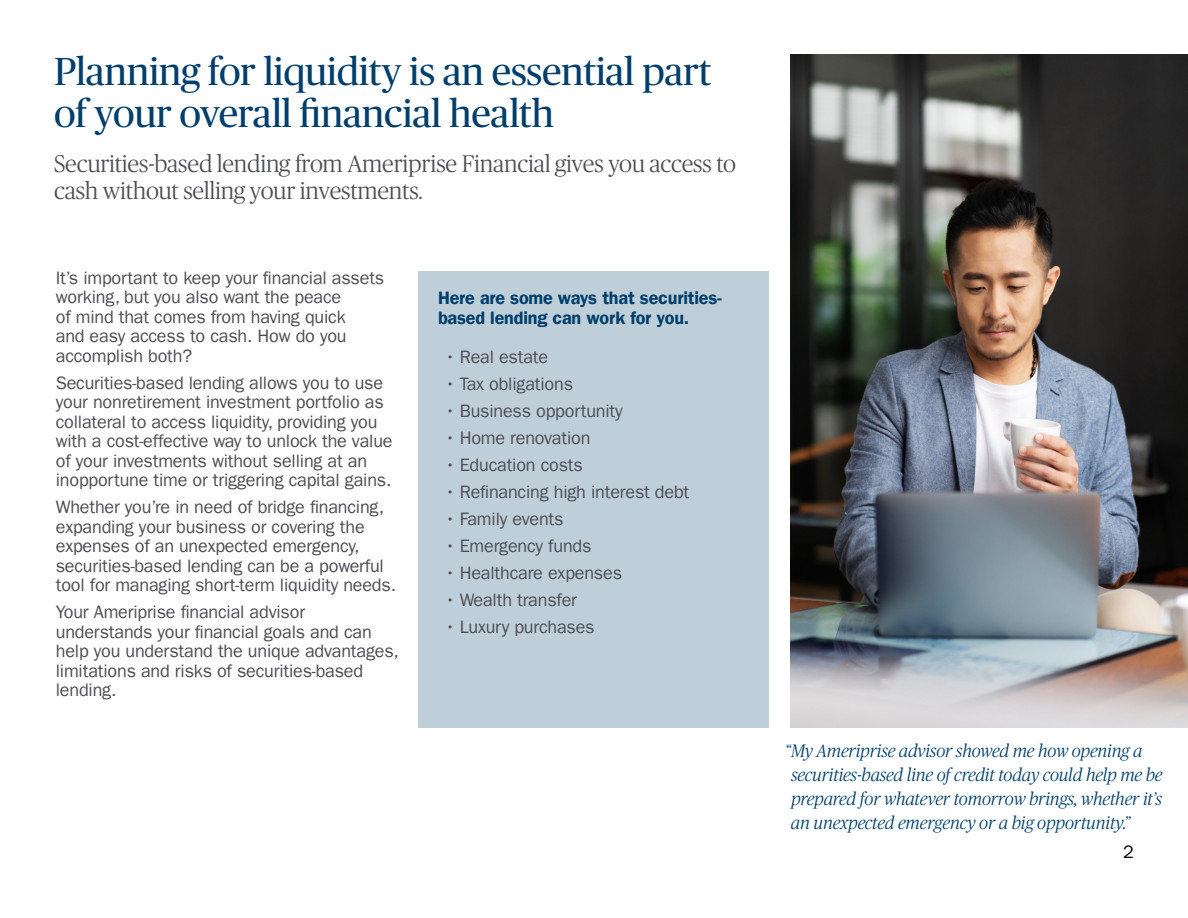
<style>
.page{position:relative;width:1188px;height:918px;background:#fff}
.page>*{position:absolute;margin:0;border:0;box-sizing:border-box;transform-origin:0 0}
.Internal_page_heading{font:39px/42px "Publico Headline Ofc";letter-spacing:-.01em;color:#003f6b}
.Internal_page_subtitle{font:24px/27px "Publico Headline Light Ofc";letter-spacing:-.01em;color:#4d4e53}
.Body_copy{font:18px/19.5px "ITC Frank Goth For AMPF";letter-spacing:-.01em;color:#4d4e53}
.Quote_Callout{font:italic 18px/24px "Publico Headline Light Ofc";letter-spacing:-.01em;color:#003f6b}
.Body_copy_subhead_level_1{font:700 18px/19.5px "ITC Frank Goth For AMPF Dm";letter-spacing:-.01em;color:#003f6b}
.t1{font:18px "ITC Frank Goth For AMPF";color:#000}
</style>
<div class="page">
<img style="left:791px;top:54px;width:397px;height:674px">
<div style="left:418px;top:272px;width:351px;height:456px;background:#bfcfda"></div>
<p class="Internal_page_heading" style="left:54px;top:49px;width:659px">Planning for liquidity is an essential part of your overall financial health</p>
<p class="Internal_page_subtitle" style="left:54px;top:149px;width:684px">Securities-based lending from Ameriprise Financial gives you access to cash without selling your investments.</p>
<p class="Body_copy" style="left:56px;top:268px;width:330px">It’s important to keep your financial assets working, but you also want the peace<br>of mind that comes from having quick<br>and easy access to cash. How do you accomplish both?</p>
<p class="Body_copy" style="left:56px;top:373px;width:338px">Securities-based lending allows you to use your nonretirement investment portfolio as collateral to access liquidity, providing you with a cost-effective way to unlock the value of your investments without selling at an inopportune time or triggering capital gains.</p>
<p class="Body_copy" style="left:56px;top:498px;width:342px">Whether you’re in need of bridge financing, expanding your business or covering the expenses of an unexpected emergency, securities-based lending can be a powerful tool for managing short-term liquidity needs.</p>
<p class="Body_copy" style="left:56px;top:603px;width:345px">Your Ameriprise financial advisor understands your financial goals and can help you understand the unique advantages, limitations and risks of securities-based lending.</p>
<p class="Body_copy_subhead_level_1" style="left:438px;top:288px;width:285px">Here are some ways that securities&shy;based lending can work for you.</p>
<p class="Body_copy" style="left:445px;top:347px;width:105px">• Real estate</p>
<p class="Body_copy" style="left:445px;top:374px;width:130px">• Tax obligations</p>
<p class="Body_copy" style="left:445px;top:401px;width:179px">• Business opportunity</p>
<p class="Body_copy" style="left:445px;top:428px;width:147px">• Home renovation</p>
<p class="Body_copy" style="left:445px;top:455px;width:139px">• Education costs</p>
<p class="Body_copy" style="left:445px;top:482px;width:246px">• Refinancing high interest debt</p>
<p class="Body_copy" style="left:445px;top:509px;width:120px">• Family events</p>
<p class="Body_copy" style="left:445px;top:536px;width:148px">• Emergency funds</p>
<p class="Body_copy" style="left:445px;top:563px;width:179px">• Healthcare expenses</p>
<p class="Body_copy" style="left:445px;top:590px;width:134px">• Wealth transfer</p>
<p class="Body_copy" style="left:445px;top:617px;width:151px">• Luxury purchases</p>
<p class="Quote_Callout" style="left:791px;top:738px;width:373px;text-indent:-6px">“My Ameriprise advisor showed me how opening a securities-based line of credit today could help me be prepared for whatever tomorrow brings, whether it’s an unexpected emergency or a big opportunity.”</p>
<p class="t1" style="left:1123px;top:842px;width:12px">2</p>
</div>
